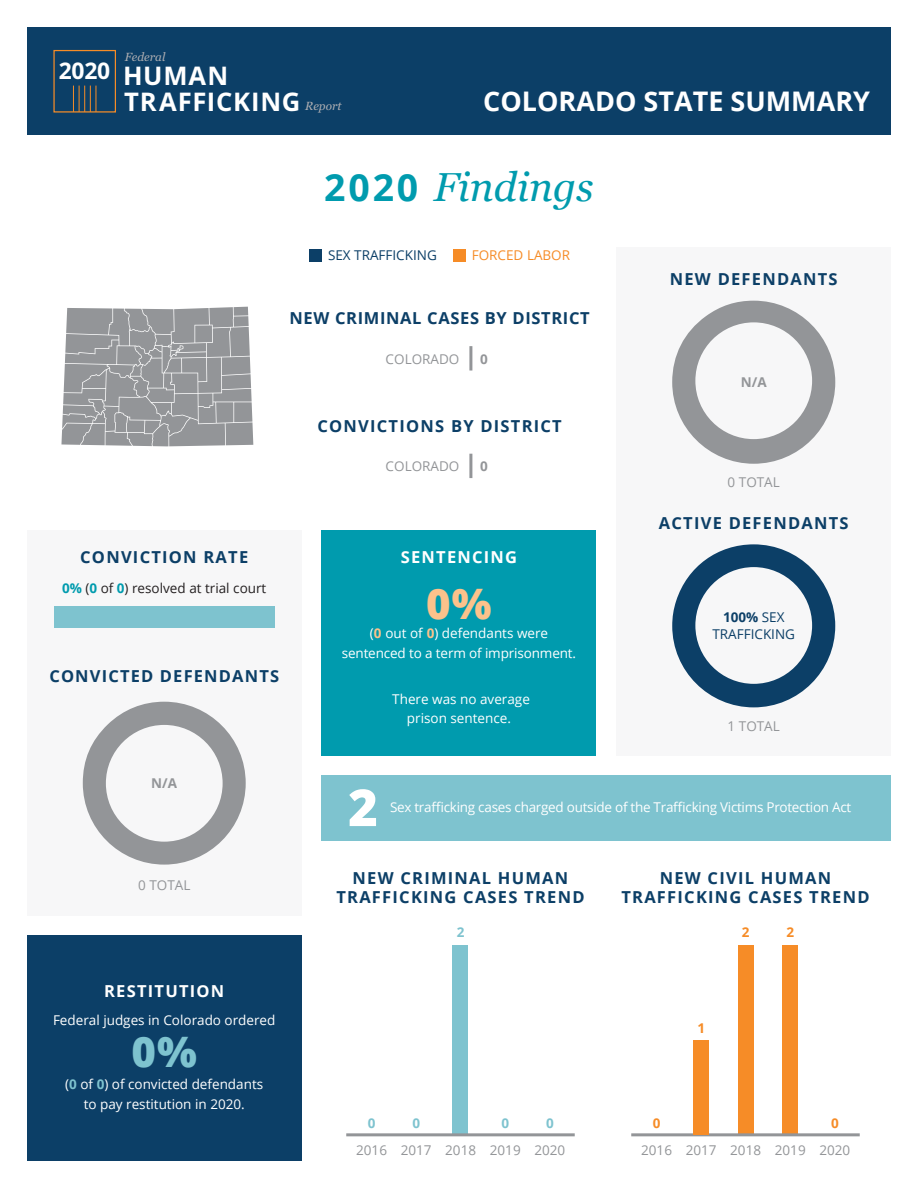
<style>
.page{position:relative;width:918px;height:1188px;background:#fff}
.page>*{position:absolute;margin:0;border:0;box-sizing:border-box;transform-origin:0 0}
.t1{font:800 51px "Open Sans";color:#fff}
.t2{font:800 42px "Open Sans";color:#7ec3cf}
.t3{font:800 42px "Open Sans";color:#fcc28b}
.t4{font:italic 40.5px "Georgia";color:#009bae}
.H_-_Gotham_Bold_-_18{font:700 27px "Open Sans";color:#fff}
.t5{font:700 25.65px/25.3px "Open Sans";letter-spacing:.025em;color:#fff}
.t6{font:700 22.95px "Open Sans";color:#fff}
.t7{font:700 16.5px/19.8px "Open Sans";letter-spacing:.075em;color:#0c3f67;text-align:center}
.t8{font:700 16.5px "Open Sans";letter-spacing:.04em;color:#0c3f67}
.t9{font:700 16.5px "Open Sans";letter-spacing:.075em;color:#fff}
.t10{font:13.5px/19.5px "Open Sans";color:#fff;text-align:center}
.t11{font:13.5px "Open Sans";color:#939598}
.t12{font:13.5px "Open Sans";letter-spacing:-.02em;color:#fff}
.t13{font:13.5px/16.2px "Open Sans";color:#0c3f67;text-align:center}
.t14{font:13.5px "Open Sans";color:#231f20}
.t15{font:13.5px "Open Sans";color:#f68c27}
.t16{font:700 13.5px "Open Sans";color:#939598}
.t17{font:700 13.5px "Open Sans";color:#f68c27}
.t18{font:700 13.5px "Open Sans";color:#7ec3cf}
.t19{font:italic 11.85px "Georgia";color:#adaeb2}
.s1{font-family:"Open Sans";font-weight:700;font-style:normal;font-size:37.5px}
.s2{font-weight:700;color:#009bae}
.s3{font-weight:700;color:#7ec3cf}
.s4{font-weight:700;color:#fcc28b}
.s5{font-weight:700}
</style>
<div class="page">
<div style="left:783px;top:945px;width:15px;height:190px;background:#f68c27"></div>
<div style="left:738px;top:945px;width:16px;height:190px;background:#f68c27"></div>
<div style="left:453px;top:945px;width:15px;height:190px;background:#7ec3cf"></div>
<div style="left:27px;top:530px;width:275px;height:386px;background:#f7f7f8"></div>
<svg style="left:83px;top:702px;width:163px;height:163px"></svg>
<div style="left:616px;top:248px;width:275px;height:508px;background:#f7f7f8"></div>
<svg style="left:672px;top:544px;width:163px;height:163px"></svg>
<div style="left:54px;top:607px;width:221px;height:21px;background:#7ec3cf"></div>
<div style="left:106px;top:725px;width:117px;height:117px;background:#f7f7f8;border-radius:50%"></div>
<svg style="left:672px;top:301px;width:163px;height:163px"></svg>
<div style="left:27px;top:27px;width:864px;height:108px;background:#0c3f67"></div>
<div style="left:53px;top:50px;width:63px;height:63px;background:#0c3f67;border:1px solid #f68c27"></div>
<svg style="left:73px;top:86px;width:24px;height:26px"></svg>
<hr style="left:633px;top:1133px;width:225px;height:3px;background:#939598">
<div style="left:27px;top:935px;width:275px;height:226px;background:#0c3f67"></div>
<div style="left:322px;top:530px;width:274px;height:226px;background:#009bae"></div>
<div style="left:695px;top:322px;width:117px;height:117px;background:#f7f7f8;border-radius:50%"></div>
<div style="left:695px;top:567px;width:117px;height:117px;background:#f7f7f8;border-radius:50%"></div>
<hr style="left:348px;top:1133px;width:225px;height:3px;background:#939598">
<div style="left:322px;top:775px;width:569px;height:66px;background:#7ec3cf"></div>
<div style="left:309px;top:249px;width:13px;height:12px;background:#0c3f67"></div>
<div style="left:453px;top:249px;width:13px;height:12px;background:#f68c27"></div>
<hr style="left:469px;top:346px;width:3px;height:25px;background:#939598">
<hr style="left:469px;top:454px;width:3px;height:24px;background:#939598">
<svg style="left:61px;top:307px;width:192px;height:139px;background:#9d9fa2"></svg>
<div style="left:694px;top:1040px;width:15px;height:95px;background:#f68c27"></div>
<p class="t6" style="left:59px;top:55px;width:53px">2020</p>
<p class="t19" style="left:125px;top:48px;width:42px">Federal</p>
<p class="t5" style="left:123px;top:63px;width:179px">HUMAN<br>TRAFFICKING</p>
<p class="t19" style="left:305px;top:97px;width:38px">Report</p>
<p class="H_-_Gotham_Bold_-_18" style="left:483px;top:82px;width:388px">COLORADO STATE SUMMARY</p>
<p class="t4" style="left:324px;top:158px;width:271px"><span class="s1">2020</span> Findings</p>
<p class="t13" style="left:328px;top:247px;width:110px">SEX TRAFFICKING</p>
<p class="t15" style="left:472px;top:246px;width:100px">FORCED LABOR</p>
<p class="t8" style="left:289px;top:306px;width:302px">NEW CRIMINAL CASES BY DISTRICT</p>
<p class="t11" style="left:386px;top:350px;width:75px">COLORADO</p>
<p class="t16" style="left:480px;top:349px;width:9px">0</p>
<p class="t7" style="left:317px;top:415px;width:246px">CONVICTIONS BY DISTRICT</p>
<p class="t11" style="left:386px;top:457px;width:75px">COLORADO</p>
<p class="t16" style="left:480px;top:456px;width:9px">0</p>
<p class="t7" style="left:670px;top:269px;width:169px">NEW DEFENDANTS</p>
<p class="t16" style="left:741px;top:372px;width:27px">N/A</p>
<p class="t11" style="left:728px;top:473px;width:54px">0 TOTAL</p>
<p class="t7" style="left:659px;top:512px;width:191px">ACTIVE DEFENDANTS</p>
<p class="t7" style="left:80px;top:547px;width:170px">CONVICTION RATE</p>
<p class="t14" style="left:62px;top:579px;width:206px"><span class="s2">0%</span> (<span class="s2">0</span> of <span class="s2">0</span>) resolved at trial court</p>
<p class="t7" style="left:49px;top:666px;width:231px">CONVICTED DEFENDANTS</p>
<p class="t16" style="left:151px;top:774px;width:27px">N/A</p>
<p class="t11" style="left:138px;top:875px;width:54px">0 TOTAL</p>
<p class="t9" style="left:104px;top:979px;width:122px">RESTITUTION</p>
<p class="t10" style="left:53px;top:1010px;width:224px">Federal judges in Colorado ordered</p>
<p class="t2" style="left:132px;top:1019px;width:67px">0%</p>
<p class="t10" style="left:65px;top:1074px;width:200px">(<span class="s3">0</span> of <span class="s3">0</span>) of convicted defendants to pay restitution in 2020.</p>
<p class="t9" style="left:401px;top:546px;width:118px">SENTENCING</p>
<p class="t3" style="left:426px;top:572px;width:67px">0%</p>
<p class="t10" style="left:342px;top:643px;width:236px">sentenced to a term of imprisonment.</p>
<p class="t10" style="left:392px;top:689px;width:139px">There was no average prison sentence.</p>
<p class="t10" style="left:370px;top:623px;width:180px">(<span class="s4">0</span> out of <span class="s4">0</span>) defendants were</p>
<p class="t13" style="left:712px;top:609px;width:84px"><span class="s5">100%</span> SEX<br>TRAFFICKING</p>
<p class="t11" style="left:728px;top:717px;width:54px">1 TOTAL</p>
<p class="t1" style="left:348px;top:769px;width:31px">2</p>
<p class="t12" style="left:390px;top:798px;width:463px">Sex trafficking cases charged outside of the Trafficking Victims Protection Act</p>
<p class="t7" style="left:336px;top:867px;width:250px">NEW CRIMINAL HUMAN<br>TRAFFICKING CASES TREND</p>
<p class="t7" style="left:621px;top:867px;width:250px">NEW CIVIL HUMAN<br>TRAFFICKING CASES TREND</p>
<p class="t18" style="left:457px;top:923px;width:9px">2</p>
<p class="t17" style="left:742px;top:923px;width:9px">2</p>
<p class="t17" style="left:786px;top:923px;width:9px">2</p>
<p class="t17" style="left:697px;top:1019px;width:9px">1</p>
<p class="t18" style="left:368px;top:1114px;width:9px">0</p>
<p class="t11" style="left:356px;top:1140px;width:32px">2016</p>
<p class="t18" style="left:412px;top:1114px;width:9px">0</p>
<p class="t18" style="left:501px;top:1114px;width:9px">0</p>
<p class="t18" style="left:546px;top:1114px;width:9px">0</p>
<p class="t11" style="left:401px;top:1140px;width:32px">2017</p>
<p class="t11" style="left:445px;top:1140px;width:32px">2018</p>
<p class="t11" style="left:490px;top:1140px;width:32px">2019</p>
<p class="t11" style="left:534px;top:1140px;width:32px">2020</p>
<p class="t17" style="left:653px;top:1114px;width:9px">0</p>
<p class="t11" style="left:641px;top:1140px;width:32px">2016</p>
<p class="t17" style="left:831px;top:1114px;width:9px">0</p>
<p class="t11" style="left:686px;top:1140px;width:32px">2017</p>
<p class="t11" style="left:730px;top:1140px;width:32px">2018</p>
<p class="t11" style="left:775px;top:1140px;width:32px">2019</p>
<p class="t11" style="left:819px;top:1140px;width:32px">2020</p>
</div>
